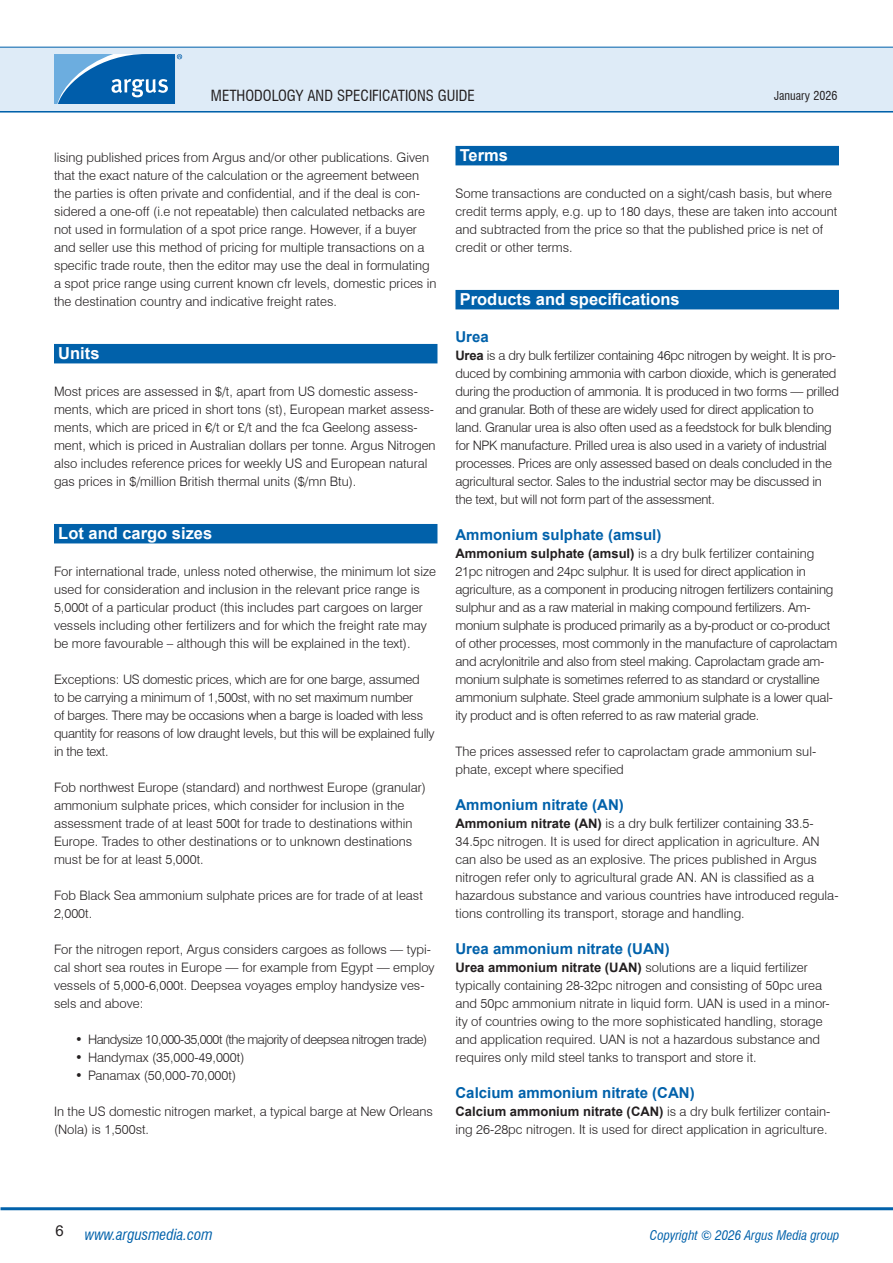
<style>
.page{position:relative;width:893px;height:1263px;background:#fff}
.page>*{position:absolute;margin:0;border:0;box-sizing:border-box;transform-origin:0 0}
.H1_-_Section_header_-_WOB{font:700 16.5px "Arial";color:#fff}
.H2_-_Bold_headline_-_old_H4{font:700 15px "Arial";color:#0161aa}
.t1{font:condensed 15px "Swiss 721 BT";color:#231f20}
.t2{font:italic condensed 15px "Swiss 721 BT";color:#0161aa}
.t3{font:15px "Arial";color:#231f20}
.P1_-_Body_Text{font:300 13.05px/18px "Swiss 721 BT";color:#231f20}
.P1_-_Body_Text-2{font:300 13.05px/18px "Swiss 721 BT";letter-spacing:-.02em;color:#231f20}
.P1_-_Body_Text-3{font:300 13.05px "Swiss 721 BT";letter-spacing:-.04em;color:#231f20}
.t4{font:italic condensed 13.05px "Swiss 721 BT";color:#0161aa}
.t5{font:condensed 12px "Swiss 721 BT";color:#231f20}
.s1{font-family:"Arial";font-weight:700}
</style>
<div class="page">
<hr style="left:0;top:110px;width:893px;height:3px;background:#0161aa">
<div style="left:0;top:48px;width:893px;height:63px;background:#deebf7"></div>
<hr style="left:0;top:47px;width:893px;height:1px;background:#0161aa">
<hr style="left:1px;top:1207px;width:892px;height:3px;background:#0161aa">
<svg style="left:54px;top:54px;width:128px;height:50px;background:#3883c0"></svg>
<div style="left:54px;top:344px;width:383px;height:19px;background:#0161aa"></div>
<div style="left:54px;top:524px;width:383px;height:19px;background:#0161aa"></div>
<div style="left:455px;top:146px;width:384px;height:19px;background:#0161aa"></div>
<div style="left:455px;top:290px;width:384px;height:19px;background:#0161aa"></div>
<p class="t1" style="left:211px;top:86px;width:265px">METHODOLOGY AND SPECIFICATIONS GUIDE</p>
<p class="t5" style="left:774px;top:88px;width:65px">January 2026</p>
<p class="P1_-_Body_Text" style="left:54px;top:148px;width:384px">lising published prices from Argus and/or other publications. Given that the exact nature of the calculation or the agreement between the parties is often private and confidential, and if the deal is con&shy;sidered a one-off (i.e not repeatable) then calculated netbacks are not used in formulation of a spot price range. However, if a buyer and seller use this method of pricing for multiple transactions on a specific trade route, then the editor may use the deal in formulating a spot price range using current known cfr levels, domestic prices in the destination country and indicative freight rates.</p>
<p class="H1_-_Section_header_-_WOB" style="left:58px;top:342px;width:43px">Units</p>
<p class="P1_-_Body_Text" style="left:54px;top:382px;width:383px">Most prices are assessed in $/t, apart from US domestic assess&shy;ments, which are priced in short tons (st), European market assess&shy;ments, which are priced in €/t or £/t and the fca Geelong assess&shy;ment, which is priced in Australian dollars per tonne. Argus Nitrogen also includes reference prices for weekly US and European natural gas prices in $/million British thermal units ($/mn Btu).</p>
<p class="H1_-_Section_header_-_WOB" style="left:58px;top:522px;width:156px">Lot and cargo sizes</p>
<p class="P1_-_Body_Text" style="left:54px;top:562px;width:383px">For international trade, unless noted otherwise, the minimum lot size used for consideration and inclusion in the relevant price range is 5,000t of a particular product (this includes part cargoes on larger vessels including other fertilizers and for which the freight rate may be more favourable – although this will be explained in the text).</p>
<p class="P1_-_Body_Text-2" style="left:54px;top:670px;width:382px">Exceptions: US domestic prices, which are for one barge, assumed<br>to be carrying a minimum of 1,500st, with no set maximum number<br>of barges. There may be occasions when a barge is loaded with less quantity for reasons of low draught levels, but this will be explained fully in the text.</p>
<p class="P1_-_Body_Text" style="left:54px;top:778px;width:373px">Fob northwest Europe (standard) and northwest Europe (granular) ammonium sulphate prices, which consider for inclusion in the assessment trade of at least 500t for trade to destinations within Europe. Trades to other destinations or to unknown destinations must be for at least 5,000t.</p>
<p class="P1_-_Body_Text" style="left:54px;top:886px;width:370px">Fob Black Sea ammonium sulphate prices are for trade of at least<br>2,000t.</p>
<p class="P1_-_Body_Text" style="left:54px;top:940px;width:382px">For the nitrogen report, Argus considers cargoes as follows — typi&shy;cal short sea routes in Europe — for example from Egypt — employ vessels of 5,000-6,000t. Deepsea voyages employ handysize ves&shy;sels and above:</p>
<p class="P1_-_Body_Text-3" style="left:75px;top:1031px;width:353px">• Handysize 10,000-35,000t (the majority of deepsea nitrogen trade)</p>
<p class="P1_-_Body_Text" style="left:75px;top:1048px;width:171px">• Handymax (35,000-49,000t)</p>
<p class="P1_-_Body_Text" style="left:75px;top:1066px;width:162px">• Panamax (50,000-70,000t)</p>
<p class="P1_-_Body_Text" style="left:54px;top:1102px;width:380px">In the US domestic nitrogen market, a typical barge at New Orleans (Nola) is 1,500st.</p>
<p class="H1_-_Section_header_-_WOB" style="left:460px;top:144px;width:50px">Terms</p>
<p class="P1_-_Body_Text" style="left:455px;top:184px;width:383px">Some transactions are conducted on a sight/cash basis, but where credit terms apply, e.g. up to 180 days, these are taken into account and subtracted from the price so that the published price is net of credit or other terms.</p>
<p class="H1_-_Section_header_-_WOB" style="left:460px;top:288px;width:222px">Products and specifications</p>
<p class="H2_-_Bold_headline_-_old_H4" style="left:455px;top:326px;width:35px">Urea</p>
<p class="P1_-_Body_Text-2" style="left:455px;top:346px;width:385px"><span class="s1">Urea</span> is a dry bulk fertilizer containing 46pc nitrogen by weight. It is pro&shy;duced by combining ammonia with carbon dioxide, which is generated during the production of ammonia. It is produced in two forms — prilled and granular. Both of these are widely used for direct application to land. Granular urea is also often used as a feedstock for bulk blending for NPK manufacture. Prilled urea is also used in a variety of industrial processes. Prices are only assessed based on deals concluded in the agricultural sector. Sales to the industrial sector may be discussed in the text, but will not form part of the assessment.</p>
<p class="H2_-_Bold_headline_-_old_H4" style="left:455px;top:524px;width:207px">Ammonium sulphate (amsul)</p>
<p class="P1_-_Body_Text-2" style="left:455px;top:544px;width:383px"><span class="s1">Ammonium sulphate (amsul)</span> is a dry bulk fertilizer containing 21pc nitrogen and 24pc sulphur. It is used for direct application in agriculture, as a component in producing nitrogen fertilizers containing sulphur and as a raw material in making compound fertilizers. Am&shy;monium sulphate is produced primarily as a by-product or co-product of other processes, most commonly in the manufacture of caprolactam and acrylonitrile and also from steel making. Caprolactam grade am&shy;monium sulphate is sometimes referred to as standard or crystalline ammonium sulphate. Steel grade ammonium sulphate is a lower qual&shy;ity product and is often referred to as raw material grade.</p>
<p class="P1_-_Body_Text" style="left:455px;top:742px;width:362px">The prices assessed refer to caprolactam grade ammonium sul&shy;phate, except where specified</p>
<p class="H2_-_Bold_headline_-_old_H4" style="left:455px;top:794px;width:170px">Ammonium nitrate (AN)</p>
<p class="P1_-_Body_Text" style="left:455px;top:814px;width:385px"><span class="s1">Ammonium nitrate (AN)</span> is a dry bulk fertilizer containing 33.5- 34.5pc nitrogen. It is used for direct application in agriculture. AN can also be used as an explosive. The prices published in Argus nitrogen refer only to agricultural grade AN. AN is classified as a hazardous substance and various countries have introduced regula&shy;tions controlling its transport, storage and handling.</p>
<p class="H2_-_Bold_headline_-_old_H4" style="left:455px;top:938px;width:216px">Urea ammonium nitrate (UAN)</p>
<p class="P1_-_Body_Text" style="left:455px;top:958px;width:376px"><span class="s1">Urea ammonium nitrate (UAN)</span> solutions are a liquid fertilizer typically containing 28-32pc nitrogen and consisting of 50pc urea and 50pc ammonium nitrate in liquid form. UAN is used in a minor&shy;ity of countries owing to the more sophisticated handling, storage and application required. UAN is not a hazardous substance and requires only mild steel tanks to transport and store it.</p>
<p class="H2_-_Bold_headline_-_old_H4" style="left:455px;top:1082px;width:241px">Calcium ammonium nitrate (CAN)</p>
<p class="P1_-_Body_Text" style="left:455px;top:1102px;width:376px"><span class="s1">Calcium ammonium nitrate (CAN)</span> is a dry bulk fertilizer contain&shy;ing 26-28pc nitrogen. It is used for direct application in agriculture.</p>
<p class="t3" style="left:55px;top:1220px;width:10px">6</p>
<p class="t2" style="left:85px;top:1225px;width:129px">www.argusmedia.com</p>
<p class="t4" style="left:650px;top:1227px;width:191px">Copyright © 2026 Argus Media group</p>
</div>
